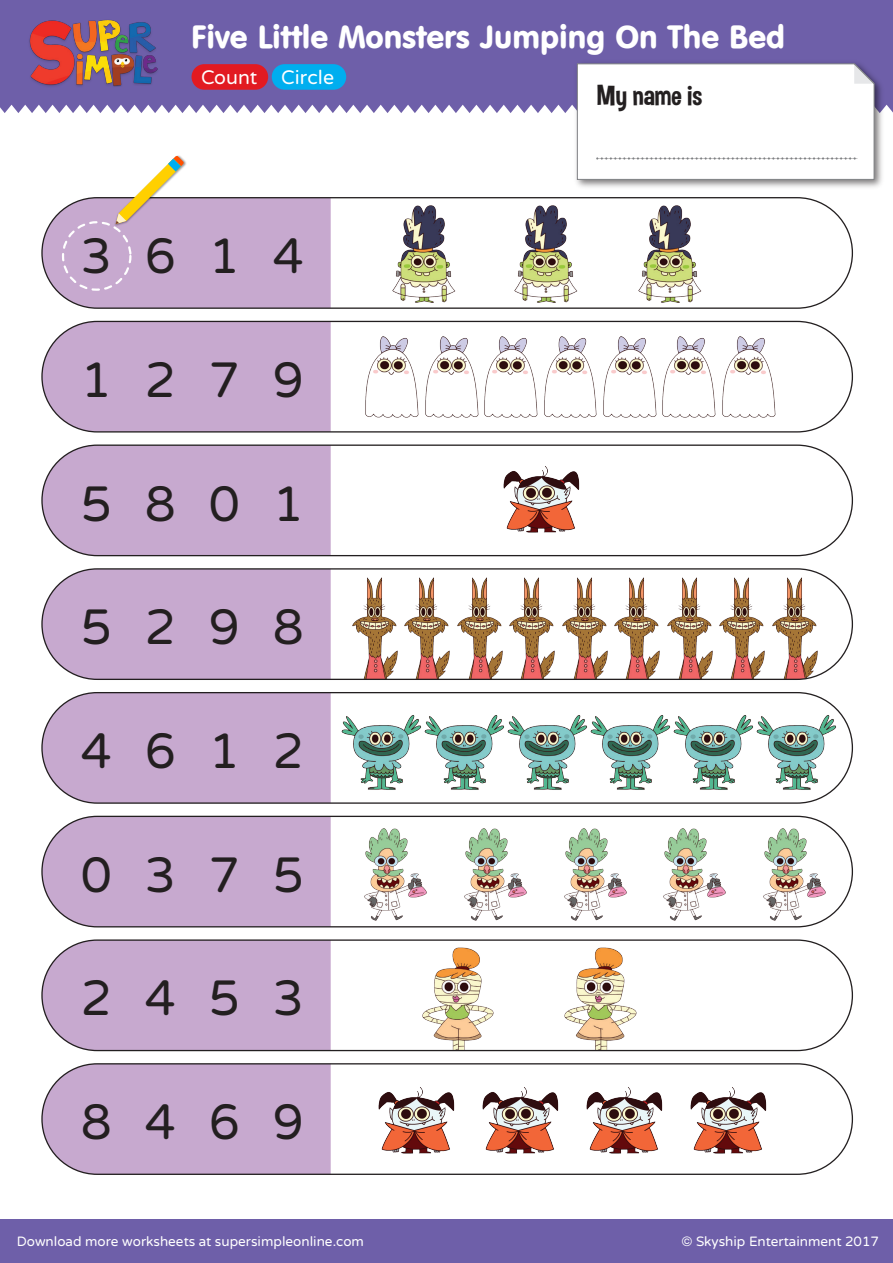
<style>
.page{position:relative;width:893px;height:1263px;background:#fff}
.page>*{position:absolute;margin:0;border:0;box-sizing:border-box;transform-origin:0 0}
.t1{font:49.5px "Varela Round";color:#231f20}
.t2{font:31.5px "VAG Rounded TL";color:#fff}
.t3{font:28.5px "Dimbo";letter-spacing:.01em;color:#231f20}
.t4{font:19.5px "Varela Round";color:#fff}
.t5{font:13.5px "Varela Round";color:#fff}
</style>
<div class="page">
<div style="left:0;top:0;width:893px;height:113px;background:#6e5fa9"></div>
<img style="left:571px;top:58px;width:315px;height:130px">
<svg style="left:577px;top:63px;width:298px;height:117px"></svg>
<div style="left:0;top:1219px;width:893px;height:44px;background:#6e5fa9"></div>
<img style="left:15px;top:0;width:161px;height:113px">
<div style="left:192px;top:64px;width:76px;height:26px;background:#e21a21;border-radius:13px"></div>
<div style="left:272px;top:64px;width:74px;height:26px;background:#00aeef;border-radius:13px"></div>
<img style="left:422px;top:947px;width:72px;height:102px">
<img style="left:564px;top:947px;width:73px;height:102px">
<div style="left:41px;top:197px;width:812px;height:112px;border:1px solid #231f20;border-radius:55px"></div>
<svg style="left:42px;top:156px;width:289px;height:152px"></svg>
<img style="left:341px;top:715px;width:80px;height:75px">
<img style="left:424px;top:715px;width:80px;height:75px">
<img style="left:507px;top:715px;width:80px;height:75px">
<img style="left:590px;top:715px;width:80px;height:75px">
<img style="left:673px;top:715px;width:80px;height:75px">
<img style="left:756px;top:707px;width:83px;height:86px">
<img style="left:392px;top:205px;width:64px;height:98px">
<img style="left:514px;top:205px;width:64px;height:98px">
<img style="left:638px;top:205px;width:64px;height:98px">
<div style="left:43px;top:321px;width:288px;height:111px;background:#c7a9cf"></div>
<div style="left:41px;top:321px;width:812px;height:111px;border:1px solid #231f20;border-radius:55px"></div>
<div style="left:43px;top:446px;width:288px;height:110px;background:#c7a9cf"></div>
<div style="left:41px;top:444px;width:812px;height:112px;border:1px solid #231f20;border-radius:55px"></div>
<div style="left:43px;top:570px;width:288px;height:109px;background:#c7a9cf"></div>
<div style="left:43px;top:693px;width:288px;height:109px;background:#c7a9cf"></div>
<div style="left:41px;top:692px;width:812px;height:112px;border:1px solid #231f20;border-radius:55px"></div>
<div style="left:43px;top:816px;width:288px;height:111px;background:#c7a9cf"></div>
<div style="left:41px;top:816px;width:812px;height:111px;border:1px solid #231f20;border-radius:55px"></div>
<div style="left:43px;top:941px;width:288px;height:109px;background:#c7a9cf"></div>
<div style="left:41px;top:939px;width:812px;height:112px;border:1px solid #231f20;border-radius:55px"></div>
<div style="left:43px;top:1065px;width:288px;height:108px;background:#c7a9cf"></div>
<div style="left:41px;top:1063px;width:812px;height:112px;border:1px solid #231f20;border-radius:55px"></div>
<img style="left:378px;top:1087px;width:77px;height:67px">
<img style="left:482px;top:1087px;width:77px;height:67px">
<img style="left:586px;top:1087px;width:77px;height:67px">
<img style="left:503px;top:466px;width:77px;height:67px">
<img style="left:690px;top:1087px;width:77px;height:67px">
<img style="left:365px;top:336px;width:411px;height:82px">
<img style="left:364px;top:828px;width:63px;height:93px">
<img style="left:464px;top:828px;width:63px;height:93px">
<img style="left:564px;top:828px;width:63px;height:93px">
<img style="left:663px;top:828px;width:63px;height:93px">
<img style="left:763px;top:824px;width:66px;height:97px">
<img style="left:352px;top:577px;width:46px;height:101px">
<img style="left:404px;top:577px;width:46px;height:101px">
<img style="left:457px;top:577px;width:46px;height:101px">
<img style="left:509px;top:577px;width:46px;height:101px">
<img style="left:562px;top:577px;width:46px;height:101px">
<img style="left:614px;top:577px;width:46px;height:101px">
<img style="left:667px;top:577px;width:46px;height:101px">
<img style="left:719px;top:577px;width:46px;height:101px">
<img style="left:772px;top:577px;width:46px;height:102px">
<div style="left:41px;top:568px;width:812px;height:112px;border:1px solid #231f20;border-radius:55px"></div>
<div style="left:62px;top:221px;width:70px;height:70px;border:2px dashed #fff;border-radius:50%"></div>
<h2 class="t2" style="left:191px;top:17px;width:595px">Five Little Monsters Jumping On The Bed</h2>
<h3 class="t3" style="left:597px;top:78px;width:107px">My name is</h3>
<h3 class="t4" style="left:201px;top:66px;width:135px">Count Circle</h3>
<h1 class="t1" style="left:81px;top:228px;width:225px">3 6 1 4</h1>
<h1 class="t1" style="left:81px;top:351px;width:225px">1 2 7 9</h1>
<h1 class="t1" style="left:81px;top:475px;width:225px">5 8 0 1</h1>
<h1 class="t1" style="left:81px;top:599px;width:225px">5 2 9 8</h1>
<h1 class="t1" style="left:81px;top:722px;width:225px">4 6 1 2</h1>
<h1 class="t1" style="left:81px;top:846px;width:225px">0 3 7 5</h1>
<h1 class="t1" style="left:81px;top:970px;width:225px">2 4 5 3</h1>
<h1 class="t1" style="left:81px;top:1094px;width:225px">8 4 6 9</h1>
<p class="t5" style="left:17px;top:1234px;width:349px">Download more worksheets at supersimpleonline.com</p>
<p class="t5" style="left:681px;top:1234px;width:199px">© Skyship Entertainment 2017</p>
</div>
